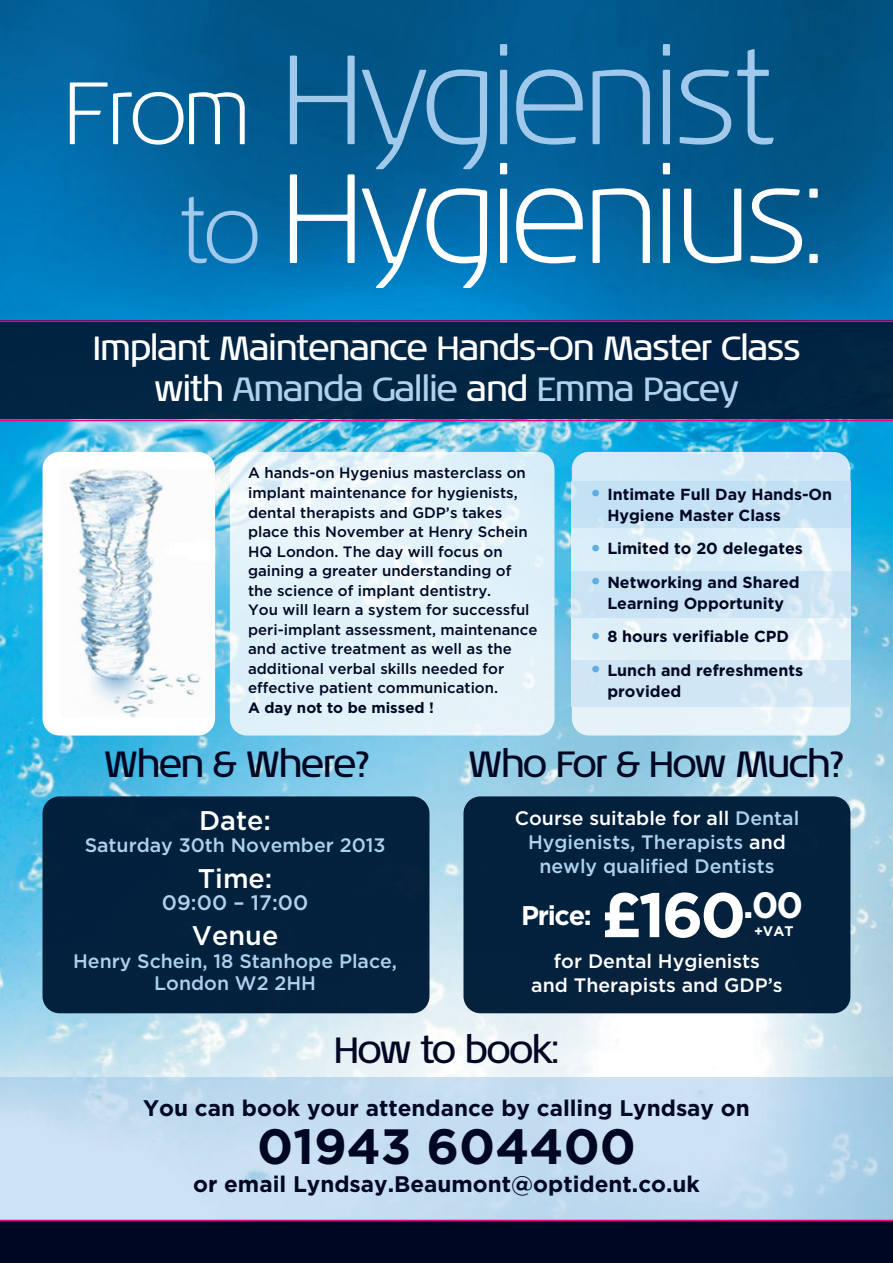
<style>
.page{position:relative;width:893px;height:1263px;background:#fff}
.page>*{position:absolute;margin:0;border:0;box-sizing:border-box;transform-origin:0 0}
.t1{font:300 130.35px/118.8px "Noa LT Std";letter-spacing:-.05em;color:#fff}
.t2{font:700 62.85px "Gotham";color:#fff}
.t3{font:700 49.5px "Gotham";color:#000723}
.t4{font:37.5px "Noa LT Std";letter-spacing:-.06em;color:#000723}
.t5{font:34.5px/41.4px "Noa LT Std";letter-spacing:-.05em;color:#fff;text-align:center}
.t6{font:500 27px "Gotham";color:#fff}
.t7{font:700 27px "Gotham";letter-spacing:-.05em;color:#fff}
.t8{font:700 22.5px "Gotham";color:#000723}
.t9{font:500 21px "Gotham";color:#afd1ee}
.t10{font:500 19.5px/24px "Gotham";color:#afd1ee;text-align:center}
.t11{font:500 19.5px/24px "Gotham";color:#fff;text-align:center}
.t12{font:700 16.05px/20.9px "Gotham";color:#000723}
.t13{font:500 15px/19.5px "Gotham";color:#000723}
.t14{font:700 15px "Gotham";color:#000723}
.t15{font:700 13.95px "Gotham";color:#fff}
.s1{font-size:90.75px}
.s2{color:#a0c9eb}
.s3{font-size:90.75px;color:#a0c9eb}
.s4{color:#afd1ee}
.s5{font-size:22.5px;color:#60aee0}
.s6{color:#fff}
</style>
<div class="page">
<img style="left:0;top:0;width:893px;height:1077px">
<div style="left:0;top:322px;width:893px;height:97px;background:#012543"></div>
<div style="left:0;top:1220px;width:893px;height:43px;background:#000723"></div>
<img style="left:230px;top:452px;width:324px;height:283px">
<div style="left:463px;top:796px;width:387px;height:217px;background:#02213d"></div>
<div style="left:43px;top:796px;width:386px;height:217px;background:#02213d"></div>
<div style="left:572px;top:718px;width:278px;height:17px;background:#e7f3f9"></div>
<img style="left:572px;top:482px;width:278px;height:224px">
<img style="left:572px;top:452px;width:278px;height:17px">
<div style="left:43px;top:452px;width:172px;height:283px;background:#fff;border-radius:17px"></div>
<img style="left:69px;top:469px;width:132px;height:249px">
<hr style="left:0;top:320px;width:893px;height:2px;background:#ed028c">
<hr style="left:0;top:1220px;width:893px;height:1px;background:#ed028c">
<hr style="left:0;top:420px;width:893px;height:1px;background:#ed028c">
<h1 class="t1" style="left:177px;top:53px;width:649px;text-indent:-114px"><span class="s1">From</span> <span class="s2">Hygienist </span><span class="s3">to</span> Hygienius:</h1>
<h3 class="t5" style="left:92px;top:331px;width:710px">Implant Maintenance Hands-On Master Class with <span class="s4">Amanda Gallie</span> and <span class="s4">Emma Pacey</span></h3>
<p class="t13" style="left:248px;top:463px;width:291px">A hands-on Hygenius masterclass on implant maintenance for hygienists, dental therapists and GDP’s takes place this November at Henry Schein HQ London. The day will focus on gaining a greater understanding of the science of implant dentistry.<br>You will learn a system for successful peri-implant assessment, maintenance and active treatment as well as the additional verbal skills needed for effective patient communication.</p>
<p class="t14" style="left:248px;top:698px;width:187px">A day not to be missed !</p>
<p class="t12" style="left:607px;top:483px;width:226px;text-indent:-17px"><span class="s5">•</span> Intimate Full Day Hands-On<br>Hygiene Master Class</p>
<p class="t12" style="left:590px;top:538px;width:214px"><span class="s5">•</span> Limited to 20 delegates</p>
<p class="t12" style="left:590px;top:571px;width:211px;text-align:center"><span class="s5">•</span> Networking and Shared<br>Learning Opportunity</p>
<p class="t12" style="left:590px;top:626px;width:200px"><span class="s5">•</span> 8 hours verifiable CPD</p>
<p class="t12" style="left:607px;top:659px;width:197px;text-indent:-17px"><span class="s5">•</span> Lunch and refreshments provided</p>
<h3 class="t4" style="left:103px;top:752px;width:269px">When &amp; Where?</h3>
<h3 class="t6" style="left:199px;top:805px;width:73px">Date:</h3>
<h3 class="t10" style="left:85px;top:833px;width:302px">Saturday 30th November 2013</h3>
<h3 class="t6" style="left:198px;top:863px;width:76px">Time:</h3>
<h3 class="t9" style="left:162px;top:891px;width:148px">09:00 – 17:00</h3>
<h3 class="t6" style="left:192px;top:920px;width:88px">Venue</h3>
<h3 class="t10" style="left:73px;top:949px;width:326px;line-height:22.5px">Henry Schein, 18 Stanhope Place,<br>London W2 2HH</h3>
<h3 class="t4" style="left:467px;top:752px;width:379px">Who For &amp; How Much?</h3>
<h3 class="t10" style="left:515px;top:806px;width:286px"><span class="s6">Course suitable for all</span> Dental<br>Hygienists, Therapists <span class="s6">and </span>newly qualified Dentists</h3>
<h3 class="t7" style="left:521px;top:900px;width:72px">Price:</h3>
<h2 class="t2" style="left:601px;top:878px;width:204px">£160<sup>.00</sup></h2>
<p class="t15" style="left:754px;top:923px;width:41px">+VAT</p>
<h3 class="t11" style="left:531px;top:949px;width:253px">for Dental Hygienists<br>and Therapists and GDP’s</h3>
<h3 class="t4" style="left:334px;top:1038px;width:227px">How to book:</h3>
<h3 class="t8" style="left:143px;top:1095px;width:608px">You can book your attendance by calling Lyndsay on</h3>
<h3 class="t3" style="left:257px;top:1118px;width:380px">01943 604400</h3>
<h3 class="t8" style="left:193px;top:1171px;width:508px">or email Lyndsay.Beaumont@optident.co.uk</h3>
</div>
